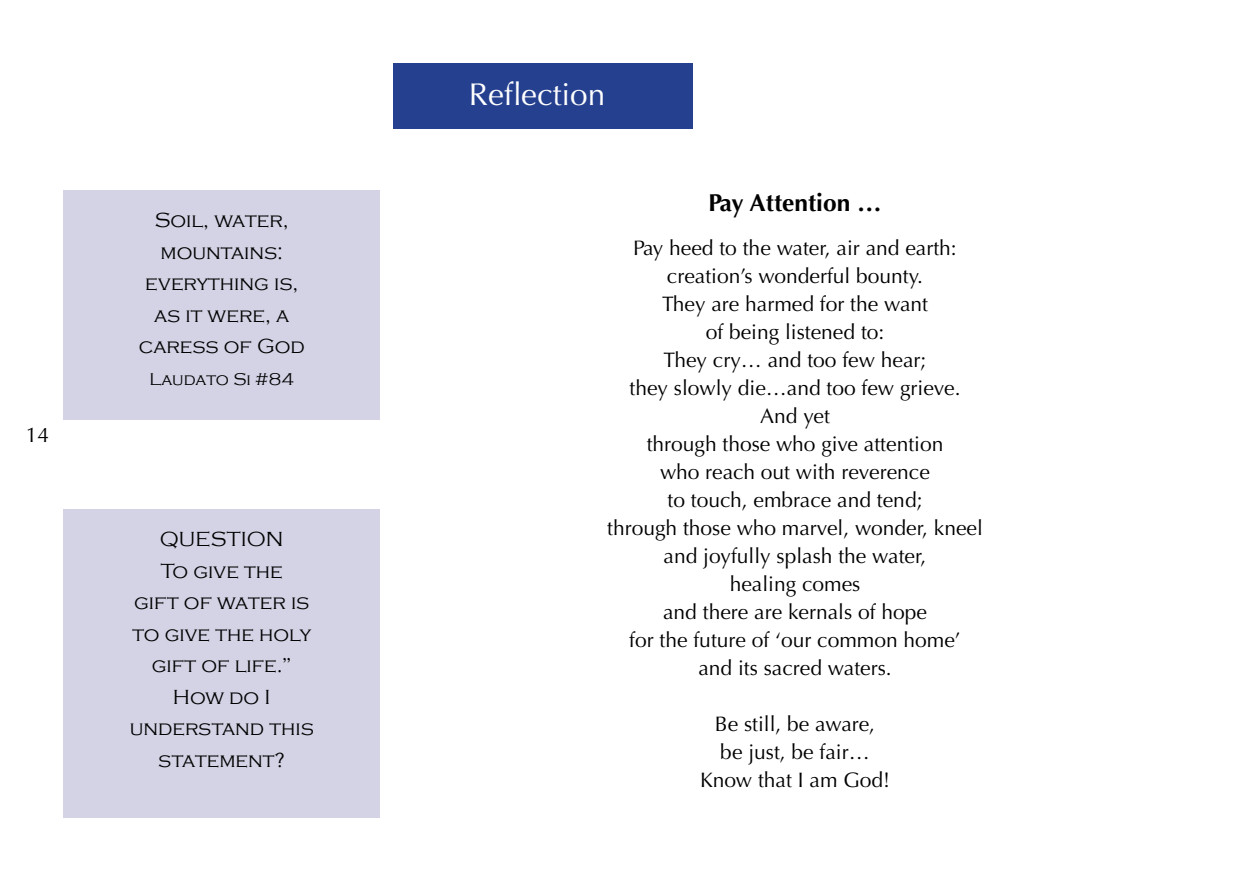
<style>
.page{position:relative;width:1260px;height:882px;background:#fff}
.page>*{position:absolute;margin:0;border:0;box-sizing:border-box;transform-origin:0 0}
.t1{font:31.5px "Optima";color:#fff}
.t2{font:700 24.5px "Optima";color:#000}
.t3{font:21px/28px "Optima";color:#000;text-align:center}
.t4{font:300 21px/31.5px "Copperplate Gothic";color:#000;text-align:center}
.t5{font:300 17.5px "Copperplate Gothic";color:#000}
</style>
<div class="page">
<div style="left:63px;top:509px;width:317px;height:308px;background:#d4d3e6"></div>
<div style="left:63px;top:191px;width:317px;height:229px;background:#d4d3e6"></div>
<div style="left:393px;top:63px;width:299px;height:66px;background:#25408f"></div>
<p class="t3" style="left:26px;top:421px;width:25px">14</p>
<p class="t4" style="left:139px;top:205px;width:168px">Soil, water, mountains: everything is, as it were, a caress of God</p>
<p class="t5" style="left:150px;top:370px;width:146px">Laudato Si #84</p>
<p class="t4" style="left:130px;top:524px;width:185px">QUESTION<br>To give the<br>gift of water is to give the holy gift of life.”<br>How do I understand this statement?</p>
<h1 class="t1" style="left:469px;top:76px;width:138px">Reflection</h1>
<p class="t2" style="left:709px;top:189px;width:175px">Pay Attention …</p>
<p class="t3" style="left:607px;top:234px;width:377px">Pay heed to the water, air and earth: creation’s wonderful bounty.<br>They are harmed for the want<br>of being listened to:<br>They cry… and too few hear;<br>they slowly die…and too few grieve.<br>And yet<br>through those who give attention<br>who reach out with reverence<br>to touch, embrace and tend;<br>through those who marvel, wonder, kneel and joyfully splash the water,<br>healing comes<br>and there are kernals of hope<br>for the future of ‘our common home’<br>and its sacred waters.</p>
<p class="t3" style="left:700px;top:710px;width:191px">Be still, be aware,<br>be just, be fair…<br>Know that I am God!</p>
</div>
